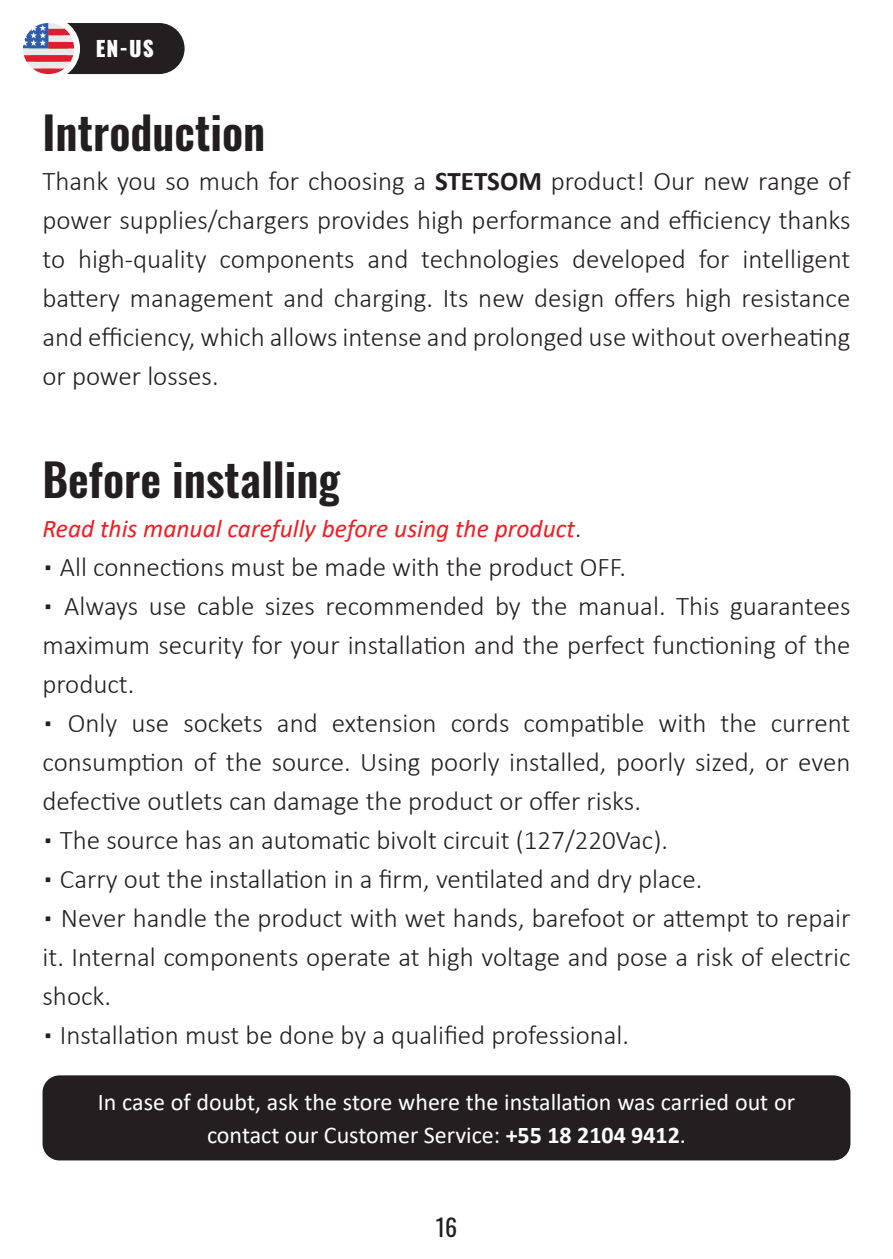
<style>
.page{position:relative;width:893px;height:1259px;background:#fff}
.page>*{position:absolute;margin:0;border:0;box-sizing:border-box;transform-origin:0 0}
.t1{font:600 45px "Oswald";color:#231f20}
.t2{font:300 27px/39px "Calibri";color:#231f20;text-align:justify}
.t3{font:italic 25.5px "Calibri";color:#ee1d23}
.t4{font:24px/33px "Calibri";color:#fff;text-align:center}
.t5{font:24px "Oswald";color:#231f20}
.t6{font:800 21px "Oswald";color:#fff}
.s1{font-weight:700}
.s2{font-weight:300;font-style:normal;color:#231f20}
</style>
<div class="page">
<div style="left:43px;top:1075px;width:807px;height:85px;background:#231f20;border-radius:17px"></div>
<div style="left:23px;top:23px;width:162px;height:51px;background:#231f20;border-radius:26px"></div>
<div style="left:17px;top:17px;width:63px;height:63px;border:12px solid #fff;border-radius:50%"></div>
<svg style="left:23px;top:23px;width:51px;height:51px;background:#c89cac"></svg>
<p class="t6" style="left:96px;top:33px;width:59px">EN-US</p>
<p class="t1" style="left:43px;top:101px;width:224px">Introduction</p>
<p class="t2" style="left:43px;top:161px;width:809px">Thank you so much for choosing a <span class="s1">STETSOM</span> product! Our new range of power supplies/chargers provides high performance and efficiency thanks to high-quality components and technologies developed for intelligent battery management and charging. Its new design offers high resistance and efficiency, which allows intense and prolonged use without overheating or power losses.</p>
<p class="t1" style="left:43px;top:448px;width:299px">Before installing</p>
<p class="t3" style="left:43px;top:511px;width:540px">Read this manual carefully before using the product<span class="s2">.</span></p>
<p class="t2" style="left:43px;top:547px;width:585px">▪ All connections must be made with the product OFF.</p>
<p class="t2" style="left:43px;top:586px;width:809px">▪ Always use cable sizes recommended by the manual. This guarantees maximum security for your installation and the perfect functioning of the product.</p>
<p class="t2" style="left:43px;top:703px;width:809px">▪ Only use sockets and extension cords compatible with the current consumption of the source. Using poorly installed, poorly sized, or even defective outlets can damage the product or offer risks.</p>
<p class="t2" style="left:43px;top:820px;width:627px">▪ The source has an automatic bivolt circuit (127/220Vac).</p>
<p class="t2" style="left:43px;top:859px;width:661px">▪ Carry out the installation in a firm, ventilated and dry place.</p>
<p class="t2" style="left:43px;top:898px;width:809px">▪ Never handle the product with wet hands, barefoot or attempt to repair it. Internal components operate at high voltage and pose a risk of electric shock.</p>
<p class="t2" style="left:43px;top:1015px;width:588px">▪ Installation must be done by a qualified professional.</p>
<p class="t4" style="left:98px;top:1085px;width:699px">In case of doubt, ask the store where the installation was carried out or contact our Customer Service: <span class="s1">+55 18 2104 9412</span>.</p>
<p class="t5" style="left:436px;top:1205px;width:23px">16</p>
</div>
